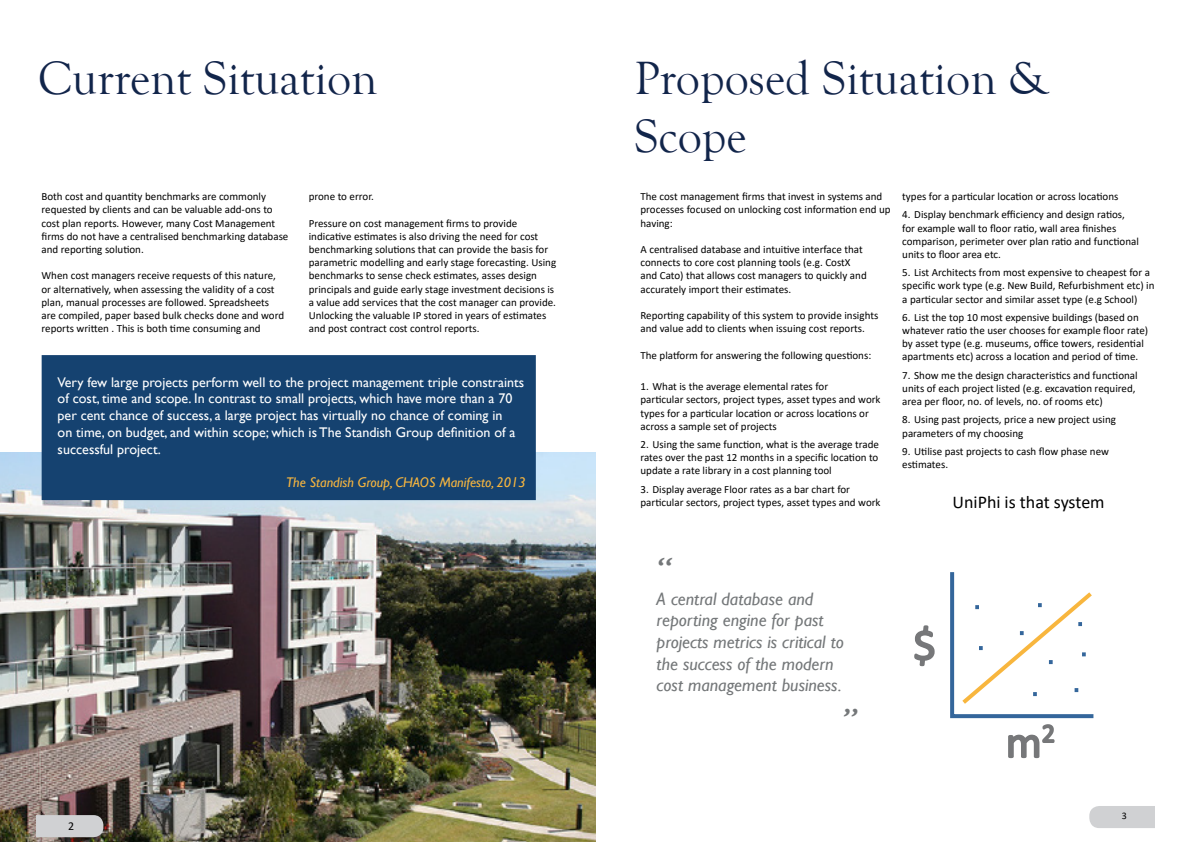
<style>
.page{position:relative;width:1191px;height:842px;background:#fff}
.page>*{position:absolute;margin:0;border:0;box-sizing:border-box;transform-origin:0 0}
.t1{font:48px/57.6px "Goudy Old Style T";color:#11254a}
.t2{font:45px "Calibri";color:#767779}
.t3{font:italic 36px "Gill Sans";color:#747779}
.t4{font:italic 18px/21.6px "Gill Sans";color:#747779}
.t5{font:18px "Calibri";color:#000}
.t6{font:14px/16.8px "Gill Sans";color:#fff}
.t7{font:italic 14px "Gill Sans";color:#f8b63e}
.t8{font:12px "Calibri";color:#000}
.t9{font:11px/13.2px "Calibri";color:#000}
.t10{font:10px "Calibri";color:#000}
</style>
<div class="page">
<svg style="left:1089px;top:806px;width:66px;height:22px"></svg>
<img style="left:0;top:453px;width:595px;height:389px">
<div style="left:44px;top:358px;width:489px;height:140px;background:#154270"></div>
<div style="left:42px;top:355px;width:494px;height:145px;border:5px solid #154270"></div>
<svg style="left:36px;top:806px;width:67px;height:31px;background:#aaa6a6"></svg>
<svg style="left:914px;top:625px;width:21px;height:42px"></svg>
<svg style="left:950px;top:572px;width:144px;height:187px"></svg>
<p class="t1" style="left:38px;top:50px;width:341px">Current Situation</p>
<p class="t9" style="left:42px;top:190px;width:248px">Both cost and quantity benchmarks are commonly requested by clients and can be valuable add-ons to cost plan reports. However, many Cost Management firms do not have a centralised benchmarking database and reporting solution.</p>
<p class="t9" style="left:42px;top:269px;width:244px">When cost managers receive requests of this nature, or alternatively, when assessing the validity of a cost plan, manual processes are followed. Spreadsheets are compiled, paper based bulk checks done and word reports written . This is both time consuming and</p>
<p class="t9" style="left:309px;top:190px;width:67px">prone to error.</p>
<p class="t9" style="left:309px;top:216px;width:249px">Pressure on cost management firms to provide indicative estimates is also driving the need for cost benchmarking solutions that can provide the basis for parametric modelling and early stage forecasting. Using benchmarks to sense check estimates, asses design principals and guide early stage investment decisions is a value add services that the cost manager can provide.<br>Unlocking the valuable IP stored in years of estimates and post contract cost control reports.</p>
<p class="t6" style="left:58px;top:374px;width:468px">Very few large projects perform well to the project management triple constraints of cost, time and scope. In contrast to small projects, which have more than a 70 per cent chance of success, a large project has virtually no chance of coming in<br>on time, on budget, and within scope; which is The Standish Group definition of a successful project.</p>
<p class="t7" style="left:286px;top:474px;width:241px">The Standish Group, CHAOS Manifesto, 2013</p>
<p class="t8" style="left:68px;top:818px;width:8px">2</p>
<p class="t1" style="left:634px;top:51px;width:416px">Proposed Situation &amp;<br>Scope</p>
<p class="t9" style="left:902px;top:190px;width:218px">types for a particular location or across locations</p>
<p class="t9" style="left:902px;top:208px;width:238px">4. Display benchmark efficiency and design ratios, for example wall to floor ratio, wall area finishes comparison, perimeter over plan ratio and functional units to floor area etc.</p>
<p class="t9" style="left:902px;top:266px;width:254px">5. List Architects from most expensive to cheapest for a specific work type (e.g. New Build, Refurbishment etc) in a particular sector and similar asset type (e.g School)</p>
<p class="t9" style="left:902px;top:310px;width:247px">6. List the top 10 most expensive buildings (based on whatever ratio the user chooses for example floor rate) by asset type (e.g. museums, office towers, residential apartments etc) across a location and period of time.</p>
<p class="t9" style="left:902px;top:368px;width:237px">7. Show me the design characteristics and functional units of each project listed (e.g. excavation required, area per floor, no. of levels, no. of rooms etc)</p>
<p class="t9" style="left:902px;top:413px;width:215px">8. Using past projects, price a new project using parameters of my choosing</p>
<p class="t9" style="left:902px;top:444px;width:208px">9. Utilise past projects to cash flow phase new estimates.</p>
<p class="t5" style="left:952px;top:489px;width:154px">UniPhi is that system</p>
<p class="t9" style="left:640px;top:190px;width:252px">The cost management firms that invest in systems and processes focused on unlocking cost information end up having:</p>
<p class="t9" style="left:640px;top:243px;width:228px">A centralised database and intuitive interface that connects to core cost planning tools (e.g. CostX and Cato) that allows cost managers to quickly and accurately import their estimates.</p>
<p class="t9" style="left:640px;top:309px;width:239px">Reporting capability of this system to provide insights and value add to clients when issuing cost reports.</p>
<p class="t9" style="left:640px;top:348px;width:232px">The platform for answering the following questions:</p>
<p class="t9" style="left:640px;top:380px;width:242px">1. What is the average elemental rates for<br>particular sectors, project types, asset types and work types for a particular location or across locations or across a sample set of projects</p>
<p class="t9" style="left:640px;top:437px;width:240px;text-align:justify">2. Using the same function, what is the average trade rates over the past 12 months in a specific location to update a rate library in a cost planning tool</p>
<p class="t9" style="left:640px;top:482px;width:242px">3. Display average Floor rates as a bar chart for particular sectors, project types, asset types and work</p>
<p class="t3" style="left:656px;top:550px;width:16px">“</p>
<p class="t4" style="left:656px;top:588px;width:189px">A central database and reporting engine for past projects metrics is critical to the success of the modern cost management business.</p>
<p class="t3" style="left:841px;top:701px;width:16px">”</p>
<p class="t2" style="left:913px;top:614px;width:24px">$</p>
<p class="t2" style="left:1005px;top:711px;width:51px">m<sup>2</sup></p>
<p class="t10" style="left:1122px;top:809px;width:7px">3</p>
</div>
